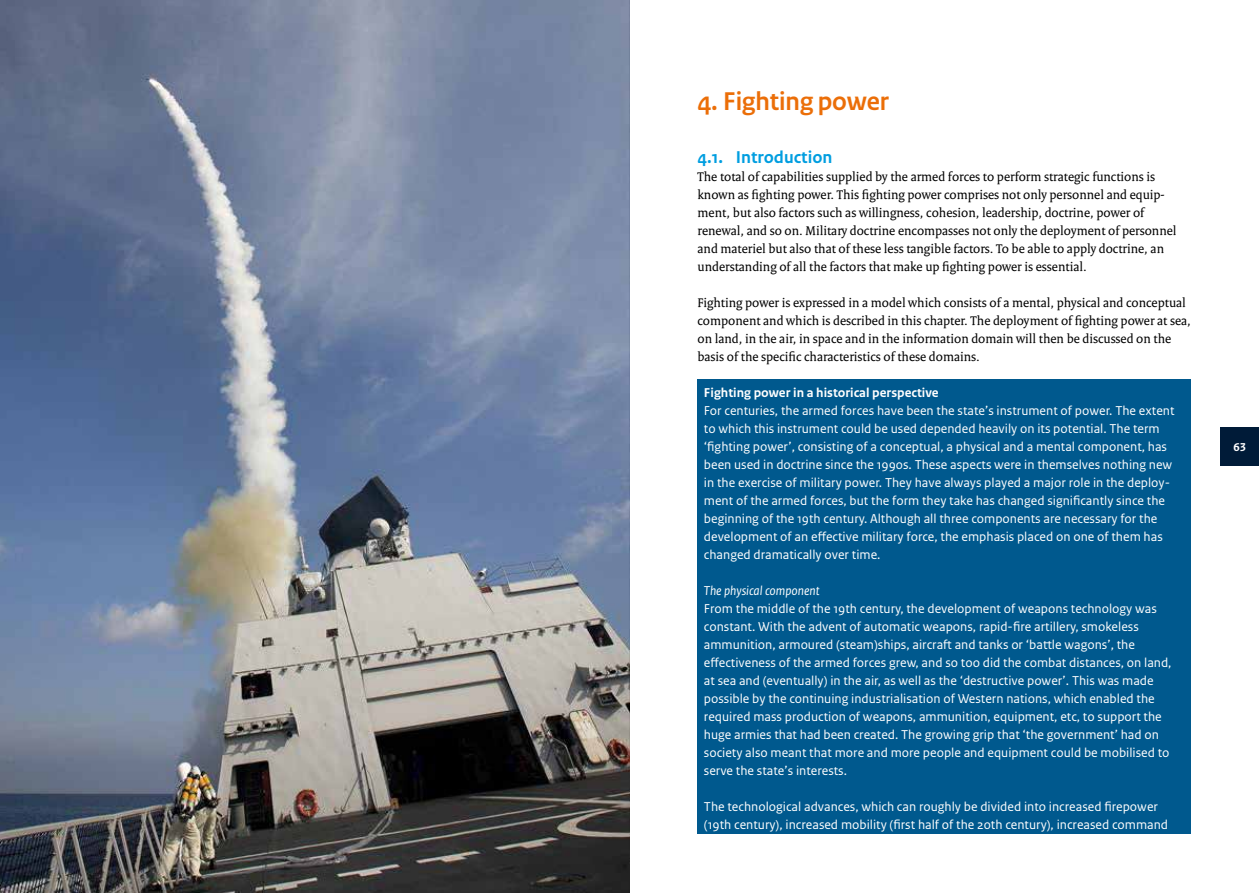
<style>
.page{position:relative;width:1259px;height:893px;background:#fff}
.page>*{position:absolute;margin:0;border:0;box-sizing:border-box;transform-origin:0 0}
.t1{font:700 27px "Rijksoverheid Sans Heading";color:#eb6e08}
.t2{font:700 18px "Rijksoverheid Sans Text";color:#009ee0}
.t3{font:13.5px/18px "Rijksoverheid Sans Text";color:#fff}
.t4{font:13.5px/18px "Rijksoverheid Serif";color:#000}
.t5{font:700 13.5px "Rijksoverheid Sans Text";color:#fff}
.t6{font:italic 13.5px "Rijksoverheid Sans Text";color:#fff}
.t7{font:700 12px "Rijksoverheid Sans Text";color:#fff}
</style>
<div class="page">
<div style="left:1220px;top:427px;width:39px;height:39px;background:#001b38"></div>
<img style="left:0;top:0;width:629px;height:893px">
<div style="left:697px;top:379px;width:494px;height:454px;background:#00598e"></div>
<h1 class="t1" style="left:697px;top:86px;width:193px">4. Fighting power</h1>
<h2 class="t2" style="left:697px;top:147px;width:136px">4.1. Introduction</h2>
<p class="t4" style="left:697px;top:167px;width:480px">The total of capabilities supplied by the armed forces to perform strategic functions is known as fighting power. This fighting power comprises not only personnel and equip&shy;ment, but also factors such as willingness, cohesion, leadership, doctrine, power of renewal, and so on. Military doctrine encompasses not only the deployment of personnel and materiel but also that of these less tangible factors. To be able to apply doctrine, an understanding of all the factors that make up fighting power is essential.</p>
<p class="t4" style="left:697px;top:293px;width:495px">Fighting power is expressed in a model which consists of a mental, physical and conceptual component and which is described in this chapter. The deployment of fighting power at sea, on land, in the air, in space and in the information domain will then be discussed on the basis of the specific characteristics of these domains.</p>
<p class="t5" style="left:704px;top:385px;width:236px">Fighting power in a historical perspective</p>
<p class="t3" style="left:704px;top:401px;width:472px">For centuries, the armed forces have been the state’s instrument of power. The extent to which this instrument could be used depended heavily on its potential. The term ‘fighting power’, consisting of a conceptual, a physical and a mental component, has been used in doctrine since the 1990s. These aspects were in themselves nothing new in the exercise of military power. They have always played a major role in the deploy&shy;ment of the armed forces, but the form they take has changed significantly since the beginning of the 19th century. Although all three components are necessary for the development of an effective military force, the emphasis placed on one of them has changed dramatically over time.</p>
<p class="t6" style="left:704px;top:583px;width:117px">The physical component</p>
<p class="t3" style="left:704px;top:599px;width:469px">From the middle of the 19th century, the development of weapons technology was constant. With the advent of automatic weapons, rapid-fire artillery, smokeless ammunition, armoured (steam)ships, aircraft and tanks or ‘battle wagons’, the effectiveness of the armed forces grew, and so too did the combat distances, on land, at sea and (eventually) in the air, as well as the ‘destructive power’. This was made possible by the continuing industrialisation of Western nations, which enabled the required mass production of weapons, ammunition, equipment, etc, to support the huge armies that had been created. The growing grip that ‘the government’ had on society also meant that more and more people and equipment could be mobilised to serve the state’s interests.</p>
<p class="t3" style="left:704px;top:797px;width:466px">The technological advances, which can roughly be divided into increased firepower (19th century), increased mobility (first half of the 20th century), increased command</p>
<p class="t7" style="left:1233px;top:440px;width:14px">63</p>
</div>
